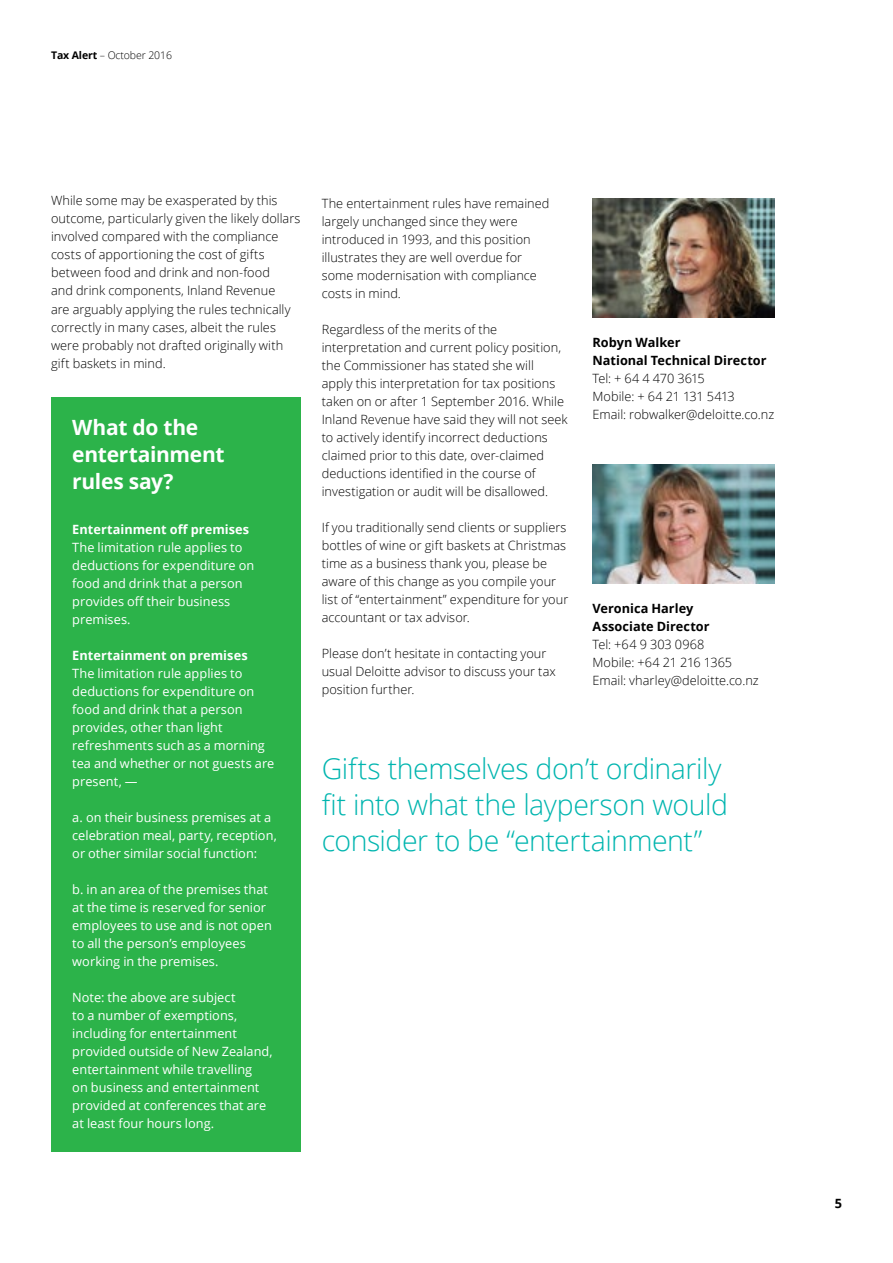
<style>
.page{position:relative;width:893px;height:1263px;background:#fff}
.page>*{position:absolute;margin:0;border:0;box-sizing:border-box;transform-origin:0 0}
.t1{font:300 28.5px/36px "Open Sans";letter-spacing:-.015em;color:#00b5af}
.t2{font:700 21px/27px "Open Sans";letter-spacing:-.015em;color:#fff}
.t3{font:300 12.75px/18px "Open Sans";letter-spacing:.005em;color:#000}
.t4{font:12.75px/18px "Open Sans";letter-spacing:.005em;color:#fff}
.t5{font:700 12.75px/18px "Open Sans";color:#000}
.t6{font:700 12.75px "Open Sans";letter-spacing:.005em;color:#fff}
.t7{font:300 10.5px "Open Sans";letter-spacing:-.01em;color:#000}
.s1{font-weight:700}
</style>
<div class="page">
<div style="left:51px;top:397px;width:249px;height:755px;background:#2cb34a"></div>
<img style="left:592px;top:464px;width:182px;height:119px">
<img style="left:592px;top:198px;width:182px;height:119px">
<p class="t7" style="left:51px;top:48px;width:122px"><span class="s1">Tax Alert</span> – October 2016</p>
<p class="t3" style="left:51px;top:191px;width:251px">While some may be exasperated by this outcome, particularly given the likely dollars involved compared with the compliance costs of apportioning the cost of gifts between food and drink and non-food<br>and drink components, Inland Revenue<br>are arguably applying the rules technically correctly in many cases, albeit the rules were probably not drafted originally with gift baskets in mind.</p>
<p class="t3" style="left:322px;top:194px;width:229px">The entertainment rules have remained largely unchanged since they were introduced in 1993, and this position illustrates they are well overdue for some modernisation with compliance costs in mind.</p>
<p class="t3" style="left:322px;top:320px;width:247px">Regardless of the merits of the interpretation and current policy position, the Commissioner has stated she will apply this interpretation for tax positions taken on or after 1 September 2016. While Inland Revenue have said they will not seek to actively identify incorrect deductions claimed prior to this date, over-claimed deductions identified in the course of investigation or audit will be disallowed.</p>
<p class="t3" style="left:322px;top:518px;width:248px">If you traditionally send clients or suppliers bottles of wine or gift baskets at Christmas time as a business thank you, please be aware of this change as you compile your list of “entertainment” expenditure for your accountant or tax advisor.</p>
<p class="t3" style="left:322px;top:644px;width:236px">Please don’t hesitate in contacting your usual Deloitte advisor to discuss your tax position further.</p>
<p class="t5" style="left:592px;top:333px;width:176px">Robyn Walker<br>National Technical Director</p>
<p class="t3" style="left:592px;top:369px;width:183px">Tel: + 64 4 470 3615<br>Mobile: + 64 21 131 5413<br>Email: robwalker@deloitte.co.nz</p>
<h2 class="t2" style="left:72px;top:413px;width:154px">What do the entertainment rules say?</h2>
<p class="t6" style="left:72px;top:520px;width:179px">Entertainment off premises</p>
<p class="t4" style="left:72px;top:538px;width:184px">The limitation rule applies to deductions for expenditure on food and drink that a person provides off their business premises.</p>
<p class="t6" style="left:72px;top:646px;width:177px">Entertainment on premises</p>
<p class="t4" style="left:72px;top:664px;width:204px">The limitation rule applies to deductions for expenditure on food and drink that a person provides, other than light refreshments such as a morning tea and whether or not guests are present, —</p>
<p class="t4" style="left:72px;top:808px;width:206px">a. on their business premises at a celebration meal, party, reception, or other similar social function:</p>
<p class="t4" style="left:72px;top:880px;width:201px">b. in an area of the premises that at the time is reserved for senior employees to use and is not open to all the person’s employees working in the premises.</p>
<p class="t4" style="left:72px;top:988px;width:202px">Note: the above are subject<br>to a number of exemptions, including for entertainment provided outside of New Zealand, entertainment while travelling<br>on business and entertainment provided at conferences that are at least four hours long.</p>
<p class="t5" style="left:592px;top:599px;width:119px">Veronica Harley<br>Associate Director</p>
<p class="t3" style="left:592px;top:635px;width:168px">Tel: +64 9 303 0968<br>Mobile: +64 21 216 1365<br>Email: vharley@deloitte.co.nz</p>
<h1 class="t1" style="left:322px;top:749px;width:408px">Gifts themselves don’t ordinarily fit into what the layperson would consider to be “entertainment”</h1>
<p class="t5" style="left:835px;top:1194px;width:9px">5</p>
</div>
